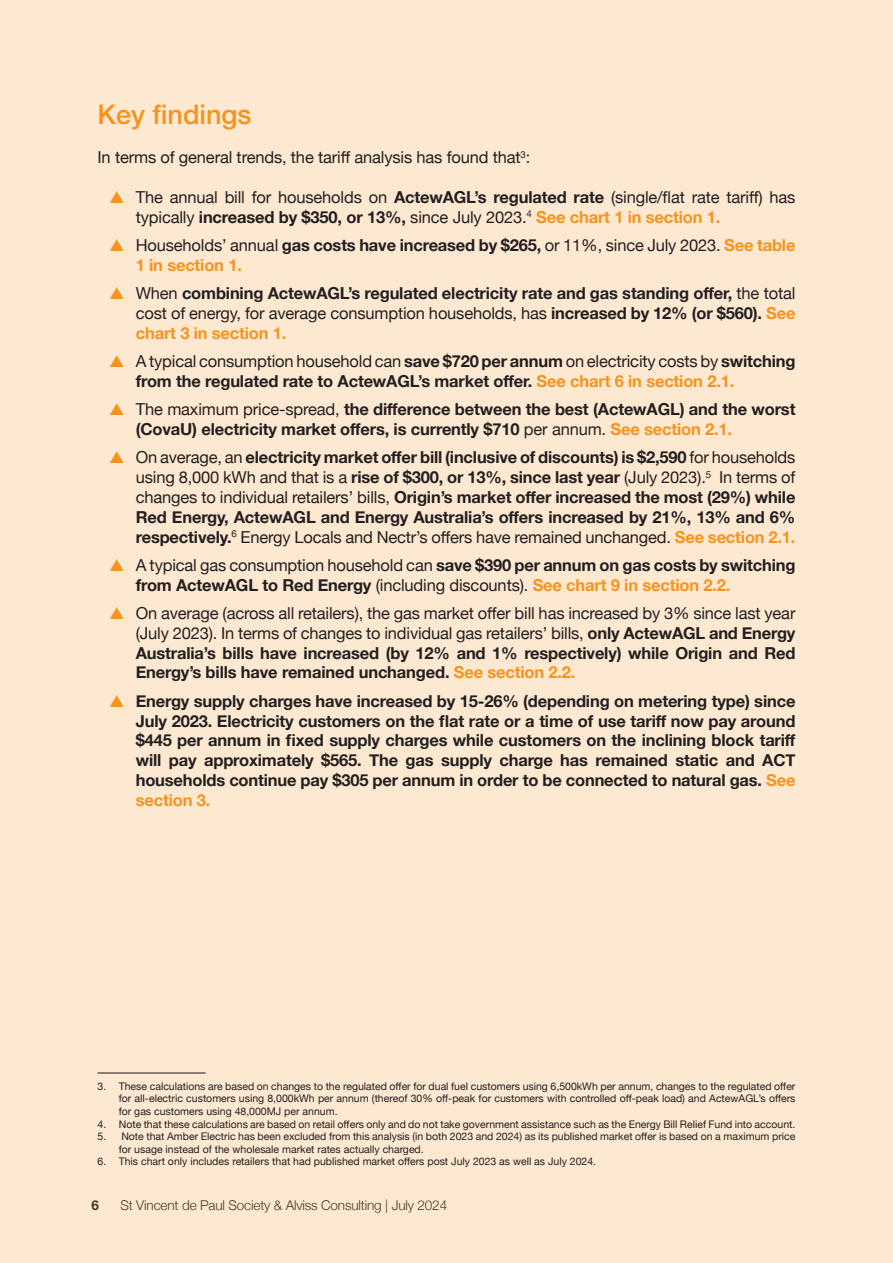
<style>
.page{position:relative;width:893px;height:1263px;background:#fde9d2}
.page>*{position:absolute;margin:0;border:0;box-sizing:border-box;transform-origin:0 0}
.TOC_Main_Chapter{font:500 27px "Helvetica Neue";color:#f7931d}
.t1{font:700 16.5px/19.8px "Helvetica Neue";letter-spacing:-.01em;color:#231f20;text-align:justify}
.t2{font:16.5px/19.8px "Helvetica Neue";letter-spacing:-.01em;color:#231f20}
.t3{font:300 13.5px "Helvetica Neue";letter-spacing:-.01em;color:#231f20}
.t4{font:700 13.5px "Helvetica Neue";color:#231f20}
.Footnote{font:10.5px/12.6px "Helvetica Neue";color:#231f20;text-align:justify}
.s1{font-weight:700}
.s2{font-weight:700;color:#f7931d}
.s3{font-weight:400}
.s4{color:#f7931d}
</style>
<div class="page">
<hr style="left:98px;top:1072px;width:108px;height:1px;background:#231f20">
<p class="TOC_Main_Chapter" style="left:98px;top:93px;width:156px">Key findings</p>
<p class="t2" style="left:98px;top:149px;width:434px">In terms of general trends, the tariff analysis has found that<sup>3</sup>:</p>
<p class="t2" style="left:136px;top:188px;width:661px">The annual bill for households on <span class="s1">ActewAGL’s regulated rate</span> (single/flat rate tariff) has typically <span class="s1">increased by $350, or 13%,</span> since July 2023.<sup>4</sup> <span class="s2">See chart 1 in section 1.</span></p>
<p class="t2" style="left:136px;top:236px;width:661px">Households’ annual <span class="s1">gas costs have increased by $265,</span> or 11%, since July 2023. <span class="s2">See table<br>1 in section 1.</span></p>
<p class="t1" style="left:136px;top:284px;width:661px"><span class="s3">When</span> combining ActewAGL’s regulated electricity rate and gas standing offer, <span class="s3">the total cost of energy, for average consumption households, has</span> increased by 12% (or $560). <span class="s4">See chart 3 in section 1.</span></p>
<p class="t1" style="left:136px;top:352px;width:661px"><span class="s3">A typical consumption household can</span> save $720 per annum <span class="s3">on electricity costs by</span> switching from the regulated rate to ActewAGL’s market offer. <span class="s4">See chart 6 in section 2.1.</span></p>
<p class="t1" style="left:136px;top:400px;width:661px"><span class="s3">The maximum price-spread,</span> the difference between the best (ActewAGL) and the worst (CovaU) electricity market offers, is currently $710 <span class="s3">per annum.</span> <span class="s4">See section 2.1.</span></p>
<p class="t1" style="left:136px;top:448px;width:661px"><span class="s3">On average, an</span> electricity market offer bill (inclusive of discounts) is $2,590 <span class="s3">for households using 8,000 kWh and that is a</span> rise of $300, or 13%, since last year <span class="s3">(July 2023).</span><sup>5</sup> <span class="s3">In terms of changes to individual retailers’ bills,</span> Origin’s market offer increased the most (29%) while Red Energy, ActewAGL and Energy Australia’s offers increased by 21%, 13% and 6% respectively.<sup>6</sup> <span class="s3">Energy Locals and Nectr’s offers have remained unchanged.</span> <span class="s4">See section 2.1.</span></p>
<p class="t1" style="left:136px;top:556px;width:661px"><span class="s3">A typical gas consumption household can</span> save $390 per annum on gas costs by switching from ActewAGL to Red Energy <span class="s3">(including discounts).</span> <span class="s4">See chart 9 in section 2.2.</span></p>
<p class="t2" style="left:136px;top:604px;width:661px;text-align:justify">On average (across all retailers), the gas market offer bill has increased by 3% since last year (July 2023). In terms of changes to individual gas retailers’ bills, <span class="s1">only ActewAGL and Energy Australia’s bills have increased (by 12% and 1% respectively) while Origin and Red Energy’s bills have remained unchanged.</span> <span class="s2">See section 2.2.</span></p>
<p class="t1" style="left:136px;top:691px;width:661px">Energy supply charges have increased by 15-26% (depending on metering type) since July 2023. Electricity customers on the flat rate or a time of use tariff now pay around $445 per annum in fixed supply charges while customers on the inclining block tariff will pay approximately $565. The gas supply charge has remained static and ACT households continue pay $305 per annum in order to be connected to natural gas. <span class="s4">See section 3.</span></p>
<p class="Footnote" style="left:119px;top:1080px;width:678px;text-indent:-21px">3. These calculations are based on changes to the regulated offer for dual fuel customers using 6,500kWh per annum, changes to the regulated offer for all-electric customers using 8,000kWh per annum (thereof 30% off-peak for customers with controlled off-peak load) and ActewAGL’s offers for gas customers using 48,000MJ per annum.</p>
<p class="Footnote" style="left:97px;top:1118px;width:699px">4. Note that these calculations are based on retail offers only and do not take government assistance such as the Energy Bill Relief Fund into account.</p>
<p class="Footnote" style="left:119px;top:1131px;width:678px;text-indent:-21px">5. Note that Amber Electric has been excluded from this analysis (in both 2023 and 2024) as its published market offer is based on a maximum price for usage instead of the wholesale market rates actually charged.</p>
<p class="Footnote" style="left:97px;top:1156px;width:500px">6. This chart only includes retailers that had published market offers post July 2023 as well as July 2024.</p>
<p class="t4" style="left:91px;top:1194px;width:9px">6</p>
<p class="t3" style="left:120px;top:1194px;width:328px">St Vincent de Paul Society &amp; Alviss Consulting | July 2024</p>
</div>
